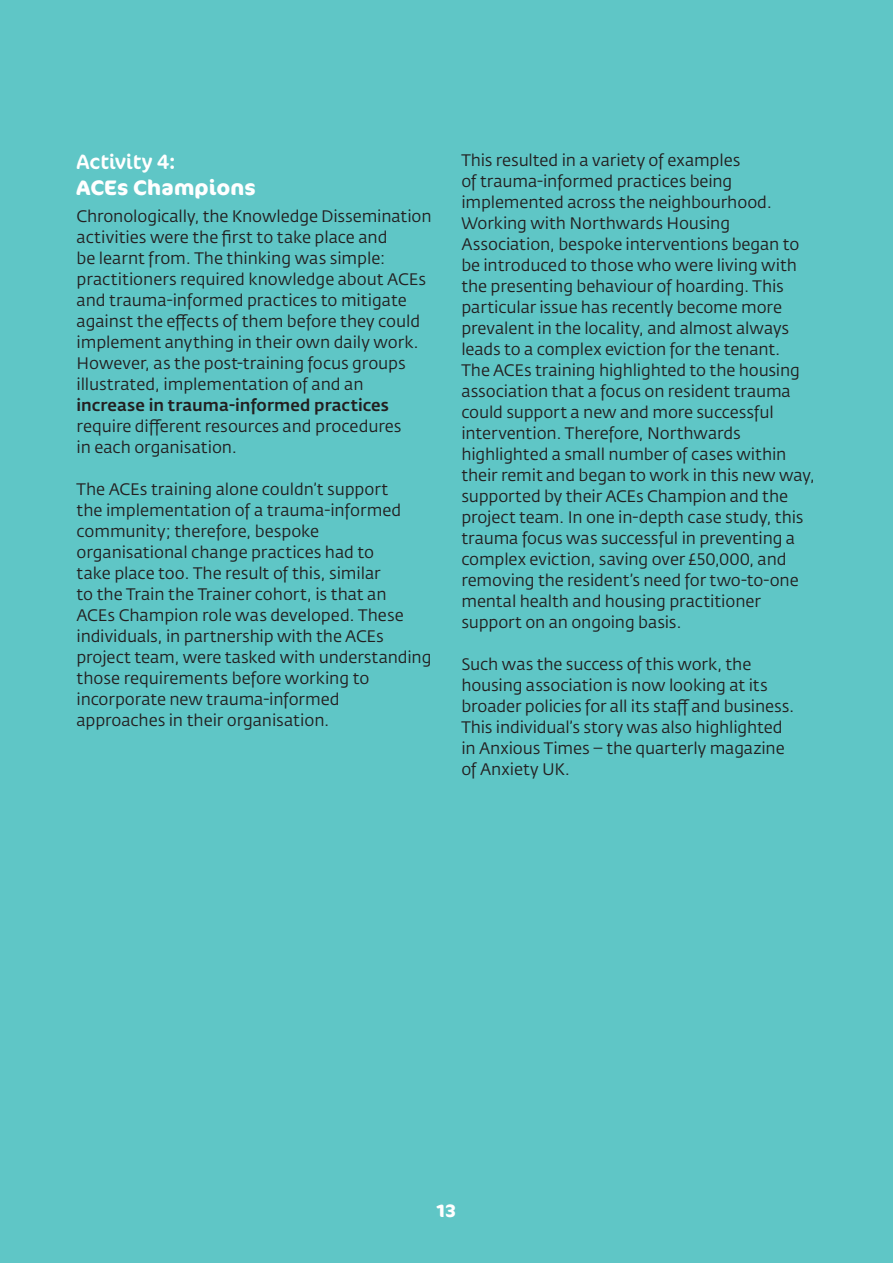
<style>
.page{position:relative;width:893px;height:1263px;background:#5fc6c6}
.page>*{position:absolute;margin:0;border:0;box-sizing:border-box;transform-origin:0 0}
.t1{font:700 21px "Cocon";letter-spacing:.01em;color:#fff}
.t2{font:21px "Cocon";letter-spacing:-.005em;color:#fff}
.t3{font:700 18px "Cocon";color:#fff}
.t4{font:16.5px/21px "Fedra Sans Std";letter-spacing:-.005em;color:#231f20}
.t5{font:500 16.5px "Fedra Sans Std";color:#231f20}
</style>
<div class="page">
<p class="t2" style="left:77px;top:150px;width:101px">Activity 4:</p>
<p class="t1" style="left:77px;top:175px;width:181px">ACEs Champions</p>
<p class="t4" style="left:77px;top:206px;width:357px">Chronologically, the Knowledge Dissemination activities were the first to take place and<br>be learnt from. The thinking was simple: practitioners required knowledge about ACEs and trauma-informed practices to mitigate against the effects of them before they could implement anything in their own daily work.<br>However, as the post-training focus groups illustrated, implementation of and an</p>
<p class="t5" style="left:77px;top:395px;width:314px">increase in trauma-informed practices</p>
<p class="t4" style="left:77px;top:416px;width:326px">require different resources and procedures in each organisation.</p>
<p class="t4" style="left:77px;top:479px;width:356px">The ACEs training alone couldn’t support<br>the implementation of a trauma-informed community; therefore, bespoke organisational change practices had to<br>take place too. The result of this, similar<br>to the Train the Trainer cohort, is that an<br>ACEs Champion role was developed. These individuals, in partnership with the ACEs project team, were tasked with understanding those requirements before working to incorporate new trauma-informed approaches in their organisation.</p>
<p class="t4" style="left:461px;top:150px;width:355px">This resulted in a variety of examples<br>of trauma-informed practices being implemented across the neighbourhood.<br>Working with Northwards Housing Association, bespoke interventions began to be introduced to those who were living with the presenting behaviour of hoarding. This particular issue has recently become more prevalent in the locality, and almost always leads to a complex eviction for the tenant.<br>The ACEs training highlighted to the housing association that a focus on resident trauma could support a new and more successful intervention. Therefore, Northwards highlighted a small number of cases within their remit and began to work in this new way, supported by their ACEs Champion and the project team. In one in-depth case study, this trauma focus was successful in preventing a complex eviction, saving over £50,000, and removing the resident’s need for two-to-one mental health and housing practitioner support on an ongoing basis.</p>
<p class="t4" style="left:461px;top:654px;width:334px">Such was the success of this work, the housing association is now looking at its broader policies for all its staff and business.<br>This individual’s story was also highlighted in Anxious Times – the quarterly magazine of Anxiety UK.</p>
<p class="t3" style="left:437px;top:1200px;width:21px">13</p>
</div>
